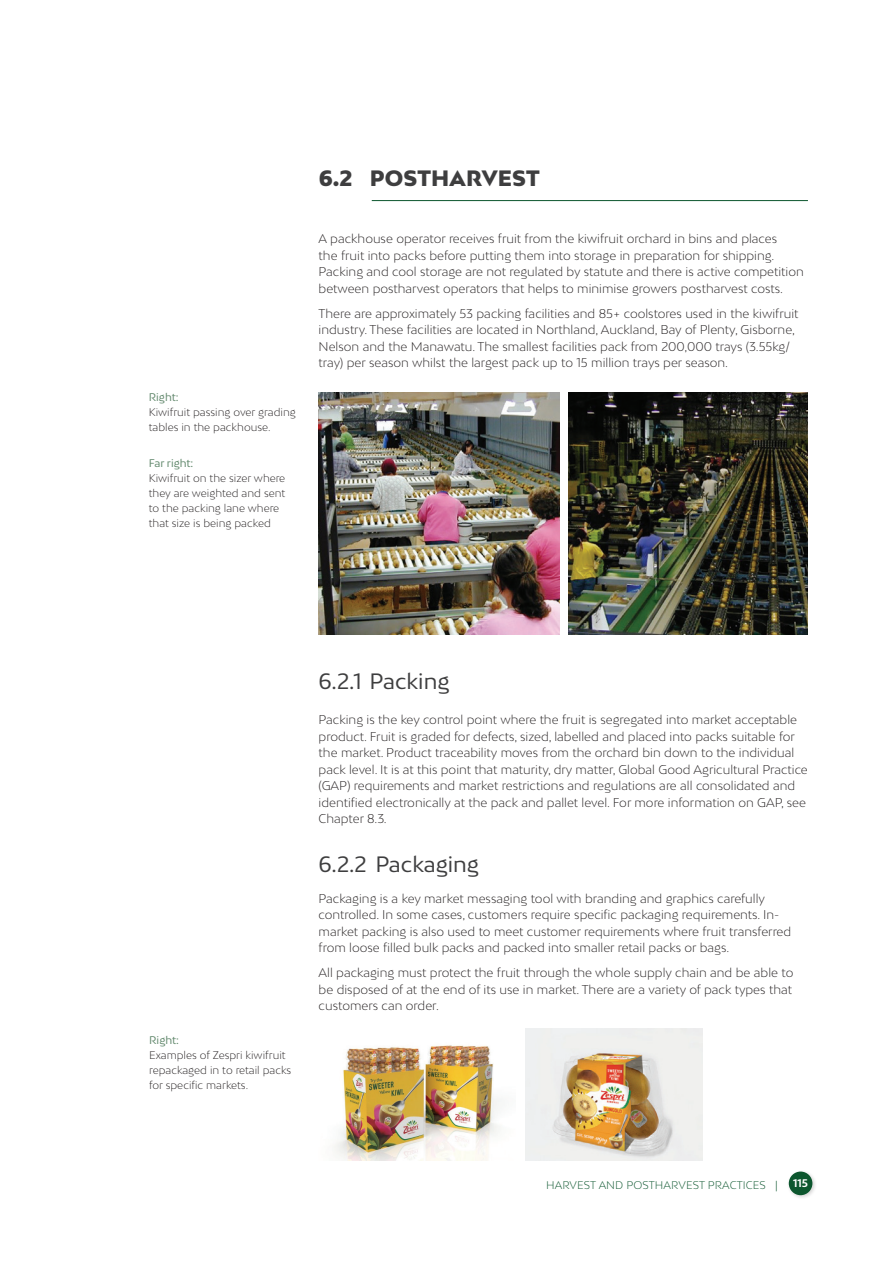
<style>
.page{position:relative;width:893px;height:1263px;background:#fff}
.page>*{position:absolute;margin:0;border:0;box-sizing:border-box;transform-origin:0 0}
.t1{font:21px "Bw Mitga";color:#3e3e3f}
.t2{font:900 21px "Bw Mitga";letter-spacing:.01em;color:#3e3e3f}
.t3{font:300 12px/16.5px "Bw Mitga";color:#231f20}
.t4{font:300 10.5px/15px "Bw Mitga";color:#231f20}
.t5{font:300 10.5px "Bw Mitga";letter-spacing:.01em;color:#0c562e}
.t6{font:10.5px "Bw Mitga";color:#60876b}
.t7{font:700 10.5px "Bw Mitga";color:#fff}
</style>
<div class="page">
<div style="left:787px;top:1170px;width:30px;height:30px;background:#231f20;opacity:.2"></div>
<div style="left:789px;top:1171px;width:23px;height:24px;background:#0c562e;border-radius:50%"></div>
<hr style="left:372px;top:200px;width:436px;height:1px;background:#0c562e">
<img style="left:319px;top:393px;width:241px;height:242px">
<img style="left:568px;top:393px;width:240px;height:242px">
<img style="left:334px;top:1045px;width:167px;height:116px">
<img style="left:526px;top:1028px;width:177px;height:133px">
<p class="t6" style="left:149px;top:390px;width:31px">Right:</p>
<p class="t4" style="left:149px;top:404px;width:148px">Kiwifruit passing over grading tables in the packhouse.</p>
<p class="t6" style="left:149px;top:456px;width:46px">Far right:</p>
<p class="t4" style="left:149px;top:471px;width:138px">Kiwifruit on the sizer where they are weighted and sent to the packing lane where that size is being packed</p>
<h1 class="t2" style="left:319px;top:165px;width:223px">6.2 POSTHARVEST</h1>
<p class="t3" style="left:319px;top:230px;width:487px">A packhouse operator receives fruit from the kiwifruit orchard in bins and places<br>the fruit into packs before putting them into storage in preparation for shipping.<br>Packing and cool storage are not regulated by statute and there is active competition between postharvest operators that helps to minimise growers postharvest costs.</p>
<p class="t3" style="left:319px;top:305px;width:481px">There are approximately 53 packing facilities and 85+ coolstores used in the kiwifruit industry. These facilities are located in Northland, Auckland, Bay of Plenty, Gisborne, Nelson and the Manawatu. The smallest facilities pack from 200,000 trays (3.55kg/ tray) per season whilst the largest pack up to 15 million trays per season.</p>
<p class="t6" style="left:149px;top:1033px;width:31px">Right:</p>
<p class="t4" style="left:149px;top:1047px;width:144px">Examples of Zespri kiwifruit repackaged in to retail packs for specific markets.</p>
<h1 class="t1" style="left:319px;top:668px;width:132px">6.2.1 Packing</h1>
<p class="t3" style="left:319px;top:711px;width:491px">Packing is the key control point where the fruit is segregated into market acceptable product. Fruit is graded for defects, sized, labelled and placed into packs suitable for the market. Product traceability moves from the orchard bin down to the individual pack level. It is at this point that maturity, dry matter, Global Good Agricultural Practice (GAP) requirements and market restrictions and regulations are all consolidated and identified electronically at the pack and pallet level. For more information on GAP, see Chapter 8.3.</p>
<h1 class="t1" style="left:319px;top:850px;width:162px">6.2.2 Packaging</h1>
<p class="t3" style="left:319px;top:890px;width:474px">Packaging is a key market messaging tool with branding and graphics carefully controlled. In some cases, customers require specific packaging requirements. In&shy;market packing is also used to meet customer requirements where fruit transferred from loose filled bulk packs and packed into smaller retail packs or bags.</p>
<p class="t3" style="left:319px;top:964px;width:476px">All packaging must protect the fruit through the whole supply chain and be able to be disposed of at the end of its use in market. There are a variety of pack types that customers can order.</p>
<p class="t5" style="left:546px;top:1178px;width:233px">HARVEST AND POSTHARVEST PRACTICES |</p>
<p class="t7" style="left:793px;top:1176px;width:17px">115</p>
</div>
